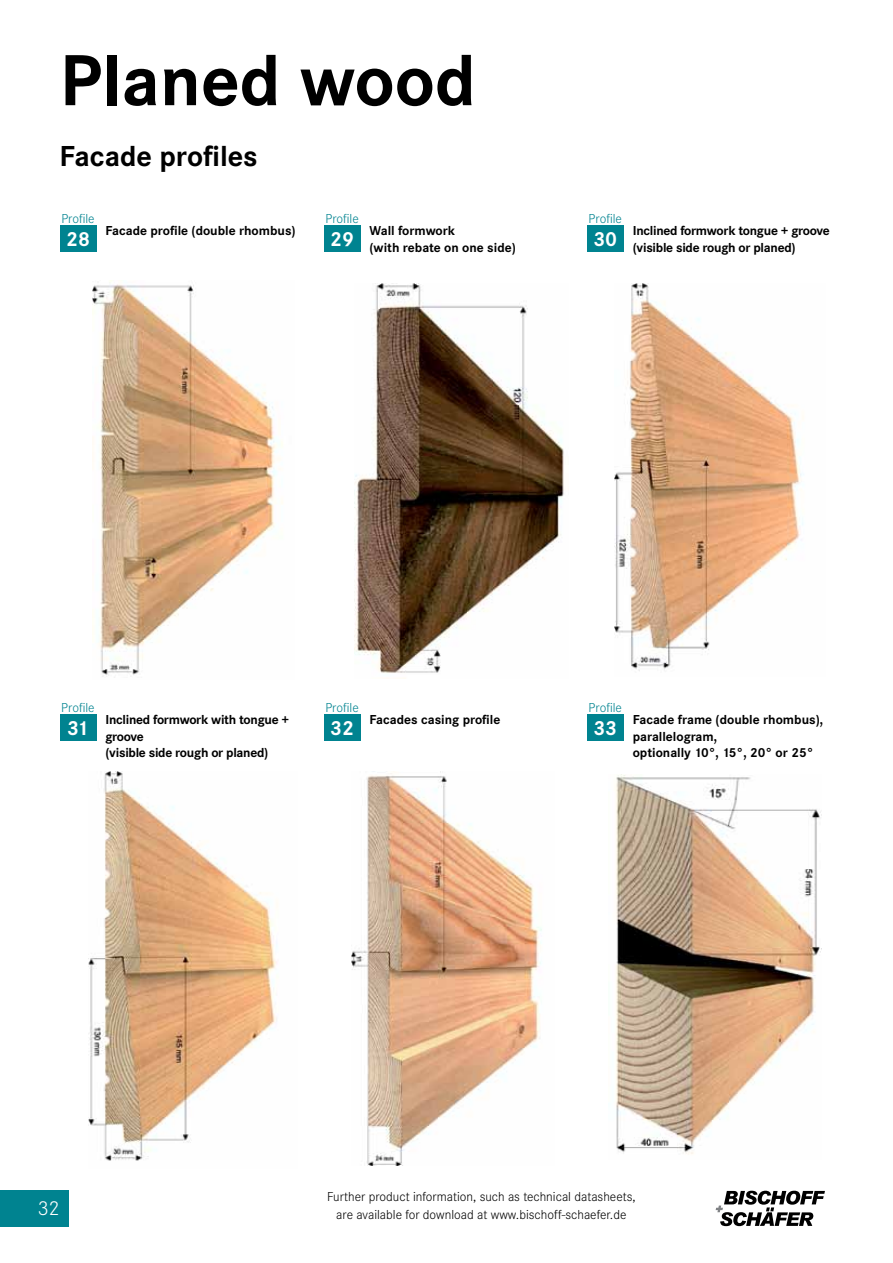
<style>
.page{position:relative;width:893px;height:1263px;background:#fff}
.page>*{position:absolute;margin:0;border:0;box-sizing:border-box;transform-origin:0 0}
.t1{font:700 75px "Corporate S";color:#000}
.t2{font:700 30px "Corporate S";color:#000}
.t3{font:700 21px "Corporate S";color:#fff}
.t4{font:300 21px "Corporate S";color:#fff}
.t5{font:700 13.5px/16.5px "Corporate S";letter-spacing:-.015em;color:#000}
.t6{font:300 13.5px "Corporate S";color:#000}
.t7{font:300 13.5px "Corporate S";color:#008390}
</style>
<div class="page">
<div style="left:60px;top:225px;width:37px;height:27px;background:#008390"></div>
<div style="left:324px;top:714px;width:37px;height:27px;background:#008390"></div>
<div style="left:587px;top:225px;width:37px;height:27px;background:#008390"></div>
<div style="left:324px;top:225px;width:37px;height:27px;background:#008390"></div>
<div style="left:587px;top:714px;width:37px;height:27px;background:#008390"></div>
<div style="left:60px;top:714px;width:37px;height:27px;background:#008390"></div>
<img style="left:93px;top:281px;width:190px;height:397px">
<img style="left:352px;top:772px;width:190px;height:393px">
<img style="left:615px;top:284px;width:189px;height:387px">
<img style="left:355px;top:284px;width:209px;height:389px">
<img style="left:615px;top:775px;width:207px;height:380px">
<img style="left:89px;top:772px;width:188px;height:389px">
<svg style="left:716px;top:1191px;width:109px;height:35px"></svg>
<div style="left:0;top:1191px;width:68px;height:36px;background:#008390"></div>
<h1 class="t1" style="left:60px;top:37px;width:418px">Planed wood</h1>
<h2 class="t2" style="left:60px;top:139px;width:200px">Facade profiles</h2>
<p class="t7" style="left:61px;top:211px;width:35px">Profile</p>
<p class="t7" style="left:325px;top:211px;width:35px">Profile</p>
<p class="t7" style="left:589px;top:211px;width:35px">Profile</p>
<h3 class="t3" style="left:66px;top:227px;width:25px">28</h3>
<p class="t5" style="left:105px;top:223px;width:192px">Facade profile (double rhombus)</p>
<p class="t5" style="left:369px;top:223px;width:148px">Wall formwork<br>(with rebate on one side)</p>
<h3 class="t3" style="left:330px;top:227px;width:25px">29</h3>
<h3 class="t3" style="left:593px;top:227px;width:25px">30</h3>
<p class="t5" style="left:633px;top:223px;width:198px">Inclined formwork tongue + groove (visible side rough or planed)</p>
<p class="t7" style="left:61px;top:700px;width:35px">Profile</p>
<h3 class="t3" style="left:67px;top:716px;width:23px">31</h3>
<p class="t5" style="left:105px;top:712px;width:185px">Inclined formwork with tongue + groove<br>(visible side rough or planed)</p>
<p class="t7" style="left:325px;top:700px;width:35px">Profile</p>
<h3 class="t3" style="left:330px;top:716px;width:25px">32</h3>
<p class="t5" style="left:369px;top:712px;width:132px">Facades casing profile</p>
<p class="t7" style="left:589px;top:700px;width:35px">Profile</p>
<h3 class="t3" style="left:593px;top:716px;width:25px">33</h3>
<p class="t5" style="left:633px;top:712px;width:192px">Facade frame (double rhombus), parallelogram,<br>optionally 10°, 15°, 20° or 25°</p>
<p class="t6" style="left:327px;top:1189px;width:310px">Further product information, such as technical datasheets,</p>
<h3 class="t4" style="left:38px;top:1196px;width:23px">32</h3>
<p class="t6" style="left:336px;top:1207px;width:292px">are available for download at www.bischoff-schaefer.de</p>
</div>
